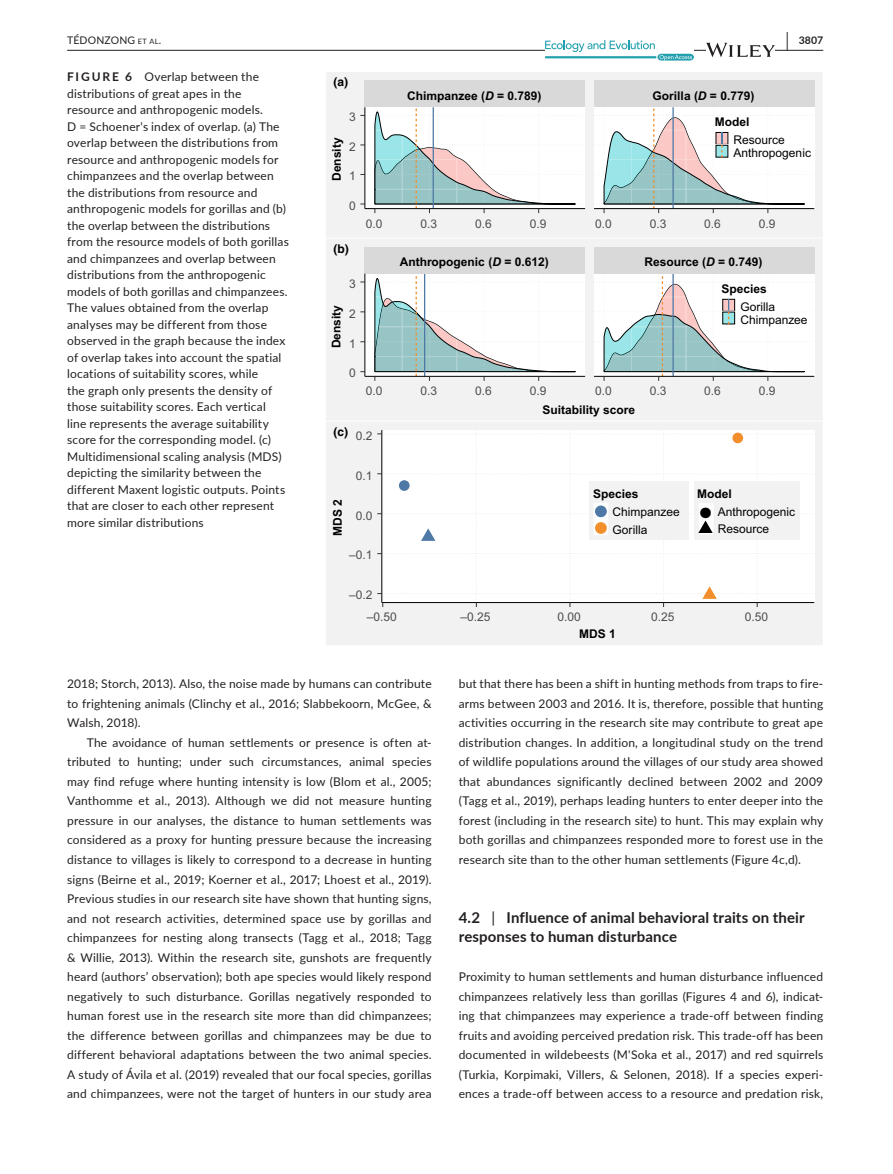
<style>
.page{position:relative;width:893px;height:1174px;background:#fff}
.page>*{position:absolute;margin:0;border:0;box-sizing:border-box;transform-origin:0 0}
.t1{font:700 19.5px "Lato";color:#231f20;scale:.48 1}
.t2{font:700 15px/19.5px "Lato";letter-spacing:.01em;color:#231f20}
.t3{font:12px/19.5px "Lato";letter-spacing:.015em;color:#231f20;text-align:justify}
.t4{font:700 12px "Arial";color:#000}
.t5{font:12px "Arial";color:#4d4d4d}
.t6{font:12px/12.8px "Arial";color:#000}
.t7{font:700 12px "Helvetica";color:#000}
.t8{font:10.5px "Lato";letter-spacing:.02em;color:#231f20}
.t9{font:700 10.5px "Lato";color:#231f20}
.s1{font-size:7.35px}
.s2{font-weight:700}
.s3{font-style:italic}
.s4{font-weight:400}
</style>
<div class="page">
<hr style="left:67px;top:50px;width:756px;height:1px;background:#231f20">
<svg style="left:545px;top:40px;width:149px;height:21px"></svg>
<svg style="left:706px;top:43px;width:69px;height:14px"></svg>
<div style="left:326px;top:72px;width:497px;height:166px;background:#f2f2f2"></div>
<hr style="left:365px;top:189px;width:220px;height:1px;background:#fff">
<hr style="left:365px;top:159px;width:220px;height:1px;background:#fff">
<hr style="left:365px;top:130px;width:220px;height:1px;background:#fff">
<div style="left:365px;top:81px;width:220px;height:26px;background:#d9d9d9"></div>
<div style="left:594px;top:81px;width:220px;height:26px;background:#d9d9d9"></div>
<hr style="left:365px;top:208px;width:220px;height:1px;background:#000">
<svg style="left:360px;top:107px;width:224px;height:106px"></svg>
<svg style="left:594px;top:107px;width:220px;height:106px"></svg>
<div style="left:326px;top:238px;width:497px;height:183px;background:#f2f2f2"></div>
<hr style="left:365px;top:356px;width:220px;height:1px;background:#fff">
<hr style="left:365px;top:326px;width:220px;height:1px;background:#fff">
<hr style="left:365px;top:296px;width:220px;height:1px;background:#fff">
<div style="left:365px;top:247px;width:220px;height:27px;background:#d9d9d9"></div>
<div style="left:594px;top:247px;width:220px;height:27px;background:#d9d9d9"></div>
<hr style="left:365px;top:376px;width:220px;height:1px;background:#000">
<svg style="left:360px;top:274px;width:224px;height:107px"></svg>
<svg style="left:594px;top:274px;width:220px;height:107px"></svg>
<div style="left:326px;top:421px;width:497px;height:225px;background:#f2f2f2"></div>
<svg style="left:377px;top:430px;width:437px;height:177px"></svg>
<h1 class="t1" style="left:786px;top:25px;width:7px">|</h1>
<p class="t8" style="left:67px;top:33px;width:96px">TÉDONZONG <span class="s1">et al</span>.</p>
<p class="t9" style="left:799px;top:33px;width:26px">3807</p>
<p class="t3" style="left:67px;top:68px;width:223px;line-height:16.5px;text-align:left"><span class="s2">FIGURE 6</span> Overlap between the distributions of great apes in the resource and anthropogenic models.<br>D = Schoener's index of overlap. (a) The overlap between the distributions from resource and anthropogenic models for chimpanzees and the overlap between the distributions from resource and anthropogenic models for gorillas and (b) the overlap between the distributions from the resource models of both gorillas and chimpanzees and overlap between distributions from the anthropogenic models of both gorillas and chimpanzees.<br>The values obtained from the overlap analyses may be different from those observed in the graph because the index of overlap takes into account the spatial locations of suitability scores, while<br>the graph only presents the density of those suitability scores. Each vertical<br>line represents the average suitability score for the corresponding model. (c)<br>Multidimensional scaling analysis (MDS) depicting the similarity between the different Maxent logistic outputs. Points that are closer to each other represent more similar distributions</p>
<p class="t7" style="left:333px;top:74px;width:16px">(a)</p>
<p class="t5" style="left:349px;top:109px;width:8px">3</p>
<p class="t4" style="left:329px;top:181px;width:45px;rotate:-90deg">Density</p>
<p class="t5" style="left:349px;top:139px;width:8px">2</p>
<p class="t5" style="left:349px;top:168px;width:8px">1</p>
<p class="t5" style="left:349px;top:198px;width:8px">0</p>
<p class="t7" style="left:333px;top:241px;width:17px">(b)</p>
<p class="t5" style="left:349px;top:276px;width:8px">3</p>
<p class="t4" style="left:328px;top:348px;width:45px;rotate:-90deg">Density</p>
<p class="t5" style="left:349px;top:305px;width:8px">2</p>
<p class="t5" style="left:349px;top:335px;width:8px">1</p>
<p class="t5" style="left:349px;top:365px;width:8px">0</p>
<p class="t4" style="left:407px;top:87px;width:136px">Chimpanzee (<span class="s3">D</span> = 0.789)</p>
<p class="t4" style="left:653px;top:87px;width:103px">Gorilla (<span class="s3">D</span> = 0.779)</p>
<p class="t4" style="left:715px;top:113px;width:36px">Model</p>
<p class="t6" style="left:734px;top:134px;width:79px">Resource<br>Anthropogenic</p>
<p class="t5" style="left:366px;top:215px;width:18px">0.0</p>
<p class="t5" style="left:420px;top:215px;width:18px">0.3</p>
<p class="t5" style="left:475px;top:215px;width:18px">0.6</p>
<p class="t5" style="left:530px;top:215px;width:18px">0.9</p>
<p class="t5" style="left:595px;top:215px;width:18px">0.0</p>
<p class="t5" style="left:650px;top:215px;width:18px">0.3</p>
<p class="t5" style="left:704px;top:215px;width:18px">0.6</p>
<p class="t5" style="left:759px;top:215px;width:18px">0.9</p>
<p class="t4" style="left:400px;top:254px;width:150px">Anthropogenic (<span class="s3">D</span> = 0.612)</p>
<p class="t4" style="left:644px;top:254px;width:120px">Resource (<span class="s3">D</span> = 0.749)</p>
<p class="t4" style="left:722px;top:280px;width:47px">Species</p>
<p class="t6" style="left:740px;top:300px;width:69px">Gorilla<br>Chimpanzee</p>
<p class="t5" style="left:366px;top:383px;width:18px">0.0</p>
<p class="t5" style="left:420px;top:383px;width:18px">0.3</p>
<p class="t5" style="left:475px;top:383px;width:18px">0.6</p>
<p class="t5" style="left:530px;top:383px;width:18px">0.9</p>
<p class="t5" style="left:595px;top:383px;width:18px">0.0</p>
<p class="t5" style="left:650px;top:383px;width:18px">0.3</p>
<p class="t5" style="left:704px;top:383px;width:18px">0.6</p>
<p class="t5" style="left:759px;top:383px;width:18px">0.9</p>
<p class="t4" style="left:543px;top:401px;width:94px">Suitability score</p>
<p class="t7" style="left:333px;top:425px;width:16px">(c)</p>
<p class="t5" style="left:356px;top:427px;width:18px">0.2</p>
<p class="t4" style="left:330px;top:536px;width:38px;rotate:-90deg">MDS 2</p>
<p class="t5" style="left:356px;top:467px;width:18px">0.1</p>
<p class="t5" style="left:356px;top:507px;width:18px">0.0</p>
<p class="t5" style="left:349px;top:547px;width:25px">–0.1</p>
<p class="t5" style="left:349px;top:587px;width:25px">–0.2</p>
<p class="t4" style="left:593px;top:485px;width:47px">Species</p>
<p class="t6" style="left:613px;top:503px;width:69px;line-height:17.5px">Chimpanzee<br>Gorilla</p>
<p class="t4" style="left:697px;top:486px;width:36px">Model</p>
<p class="t6" style="left:718px;top:503px;width:79px;line-height:17.5px;text-indent:-18px">● Anthropogenic<br>Resource</p>
<p class="t5" style="left:367px;top:609px;width:32px">–0.50</p>
<p class="t5" style="left:460px;top:609px;width:32px">–0.25</p>
<p class="t5" style="left:558px;top:609px;width:25px">0.00</p>
<p class="t5" style="left:651px;top:609px;width:25px">0.25</p>
<p class="t5" style="left:745px;top:609px;width:25px">0.50</p>
<p class="t4" style="left:579px;top:626px;width:38px">MDS 1</p>
<p class="t3" style="left:67px;top:674px;width:366px">2018; Storch, 2013). Also, the noise made by humans can contribute to frightening animals (Clinchy et al., 2016; Slabbekoorn, McGee, &amp; Walsh, 2018).</p>
<p class="t3" style="left:67px;top:732px;width:366px;text-indent:20px">The avoidance of human settlements or presence is often at&shy;tributed to hunting; under such circumstances, animal species may find refuge where hunting intensity is low (Blom et al., 2005; Vanthomme et al., 2013). Although we did not measure hunting pressure in our analyses, the distance to human settlements was considered as a proxy for hunting pressure because the increasing distance to villages is likely to correspond to a decrease in hunting signs (Beirne et al., 2019; Koerner et al., 2017; Lhoest et al., 2019).<br>Previous studies in our research site have shown that hunting signs, and not research activities, determined space use by gorillas and chimpanzees for nesting along transects (Tagg et al., 2018; Tagg &amp; Willie, 2013). Within the research site, gunshots are frequently heard (authors’ observation); both ape species would likely respond negatively to such disturbance. Gorillas negatively responded to human forest use in the research site more than did chimpanzees; the difference between gorillas and chimpanzees may be due to different behavioral adaptations between the two animal species.<br>A study of Ávila et al. (2019) revealed that our focal species, gorillas and chimpanzees, were not the target of hunters in our study area</p>
<p class="t3" style="left:459px;top:674px;width:366px">but that there has been a shift in hunting methods from traps to fire&shy;arms between 2003 and 2016. It is, therefore, possible that hunting activities occurring in the research site may contribute to great ape distribution changes. In addition, a longitudinal study on the trend of wildlife populations around the villages of our study area showed that abundances significantly declined between 2002 and 2009 (Tagg et al., 2019), perhaps leading hunters to enter deeper into the forest (including in the research site) to hunt. This may explain why both gorillas and chimpanzees responded more to forest use in the research site than to the other human settlements (Figure 4c,d).</p>
<p class="t2" style="left:459px;top:906px;width:347px">4.2 <span class="s4">|</span> Influence of animal behavioral traits on their responses to human disturbance</p>
<p class="t3" style="left:459px;top:966px;width:366px">Proximity to human settlements and human disturbance influenced chimpanzees relatively less than gorillas (Figures 4 and 6), indicat&shy;ing that chimpanzees may experience a trade-off between finding fruits and avoiding perceived predation risk. This trade-off has been documented in wildebeests (M'Soka et al., 2017) and red squirrels (Turkia, Korpimaki, Villers, &amp; Selonen, 2018). If a species experi&shy;ences a trade-off between access to a resource and predation risk,</p>
</div>
